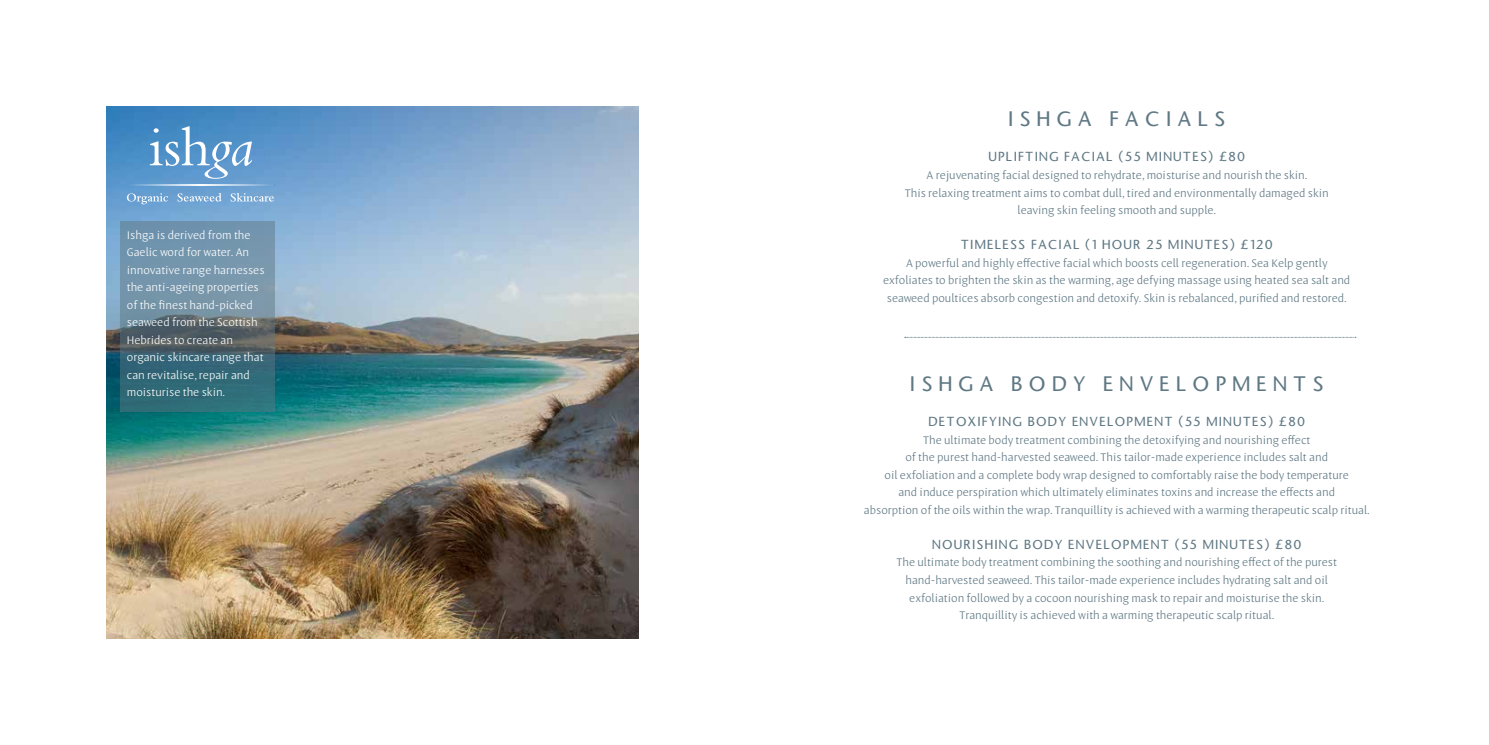
<style>
.page{position:relative;width:1489px;height:745px;background:#fff}
.page>*{position:absolute;margin:0;border:0;box-sizing:border-box;transform-origin:0 0}
.t1{font:500 20px "Stone Sans";letter-spacing:.31em;color:#5f7884}
.t2{font:300 12.5px/17.5px "Leksa Sans";color:#5f7884;text-align:center}
.t3{font:300 12.5px/17.5px "Leksa Sans";color:#fff}
.t4{font:500 12.5px "Stone Sans";letter-spacing:.1em;color:#5f7884}
</style>
<div class="page">
<img style="left:106px;top:106px;width:532px;height:532px">
<svg style="left:150px;top:126px;width:102px;height:53px"></svg>
<svg style="left:127px;top:193px;width:147px;height:11px"></svg>
<hr style="left:127px;top:184px;width:74px;height:2px;background:#fff">
<hr style="left:201px;top:184px;width:74px;height:2px;background:#fff">
<svg style="left:120px;top:221px;width:155px;height:191px"></svg>
<svg style="left:904px;top:337px;width:451px;height:1px"></svg>
<p class="t3" style="left:127px;top:226px;width:139px">Ishga is derived from the<br>Gaelic word for water. An innovative range harnesses the anti-ageing properties of the finest hand-picked seaweed from the Scottish<br>Hebrides to create an organic skincare range that can revitalise, repair and moisturise the skin.</p>
<h1 class="t1" style="left:1008px;top:106px;width:219px">ISHGA FACIALS</h1>
<p class="t4" style="left:988px;top:149px;width:258px">UPLIFTING FACIAL (55 MINUTES) £80</p>
<p class="t2" style="left:904px;top:166px;width:425px">A rejuvenating facial designed to rehydrate, moisturise and nourish the skin.<br>This relaxing treatment aims to combat dull, tired and environmentally damaged skin leaving skin feeling smooth and supple.</p>
<p class="t4" style="left:960px;top:236px;width:313px">TIMELESS FACIAL (1 HOUR 25 MINUTES) £120</p>
<p class="t2" style="left:883px;top:254px;width:468px">A powerful and highly effective facial which boosts cell regeneration. Sea Kelp gently exfoliates to brighten the skin as the warming, age defying massage using heated sea salt and seaweed poultices absorb congestion and detoxify. Skin is rebalanced, purified and restored.</p>
<h1 class="t1" style="left:909px;top:371px;width:415px">ISHGA BODY ENVELOPMENTS</h1>
<p class="t4" style="left:928px;top:413px;width:378px">DETOXIFYING BODY ENVELOPMENT (55 MINUTES) £80</p>
<p class="t2" style="left:863px;top:431px;width:507px">The ultimate body treatment combining the detoxifying and nourishing effect<br>of the purest hand-harvested seaweed. This tailor-made experience includes salt and<br>oil exfoliation and a complete body wrap designed to comfortably raise the body temperature<br>and induce perspiration which ultimately eliminates toxins and increase the effects and<br>absorption of the oils within the wrap. Tranquillity is achieved with a warming therapeutic scalp ritual.</p>
<p class="t4" style="left:932px;top:536px;width:371px">NOURISHING BODY ENVELOPMENT (55 MINUTES) £80</p>
<p class="t2" style="left:896px;top:553px;width:442px">The ultimate body treatment combining the soothing and nourishing effect of the purest hand-harvested seaweed. This tailor-made experience includes hydrating salt and oil exfoliation followed by a cocoon nourishing mask to repair and moisturise the skin.<br>Tranquillity is achieved with a warming therapeutic scalp ritual.</p>
</div>
